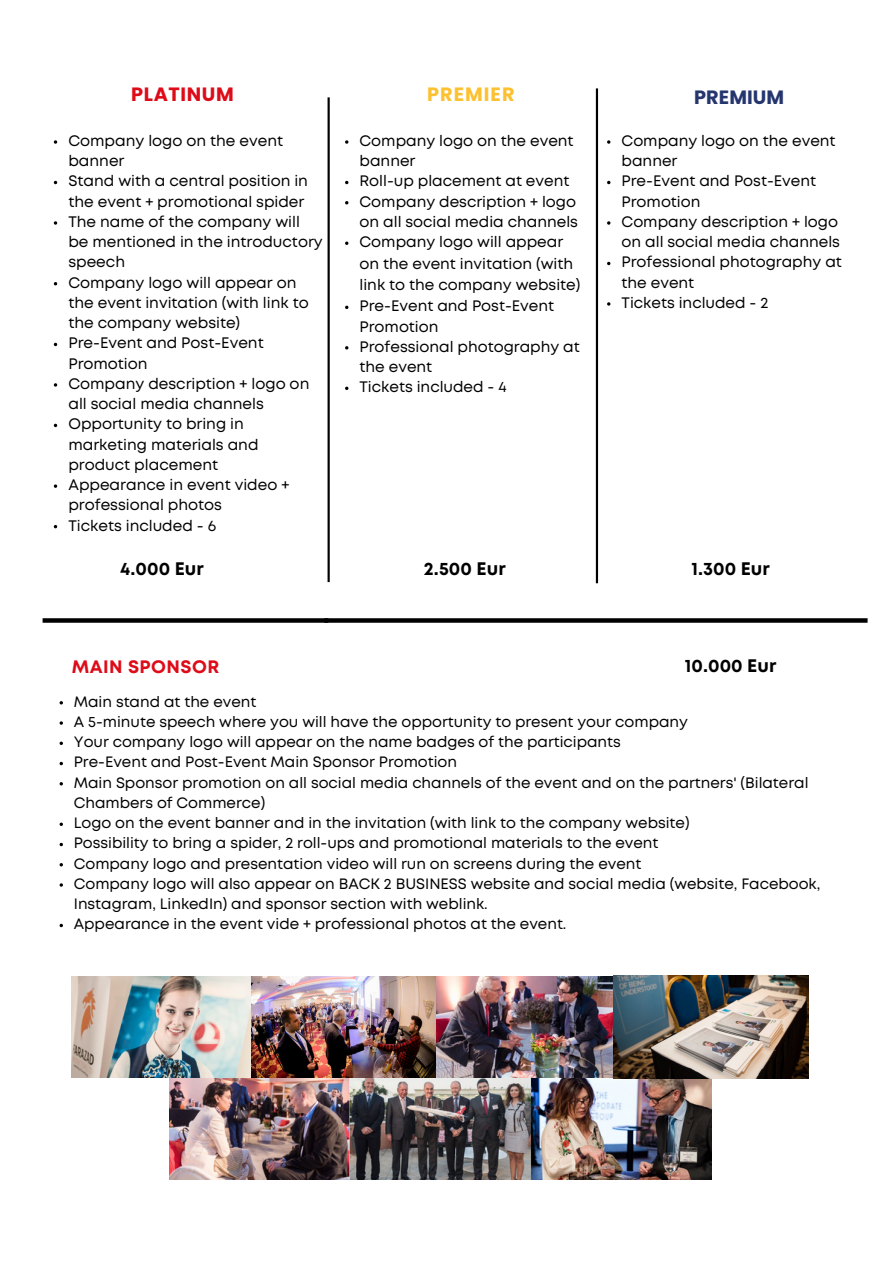
<style>
.page{position:relative;width:893px;height:1264px;background:#fff}
.page>*{position:absolute;margin:0;border:0;box-sizing:border-box;transform-origin:0 0}
.t1{font:700 19.2px "Poppins";letter-spacing:.035em;color:#de0b18}
.t2{font:700 19.2px "Poppins";letter-spacing:.055em;color:#fcc130}
.t3{font:700 19.2px "Poppins";letter-spacing:.005em;color:#25356e}
.t4{font:700 18.15px "Mont";letter-spacing:.005em;color:#000}
.t5{font:700 18px "Mont";letter-spacing:.025em;color:#de0b18}
.t6{font:15.15px/20.2px "Mont";color:#000}
.t7{font:15px/20.2px "Mont";color:#000}
</style>
<div class="page">
<hr style="left:327px;top:97px;width:2px;height:485px;background:#000">
<hr style="left:596px;top:88px;width:2px;height:495px;background:#000">
<svg style="left:54px;top:140px;width:3px;height:4px"></svg>
<svg style="left:54px;top:221px;width:3px;height:4px"></svg>
<svg style="left:54px;top:484px;width:3px;height:4px"></svg>
<svg style="left:345px;top:140px;width:3px;height:4px"></svg>
<svg style="left:345px;top:241px;width:3px;height:4px"></svg>
<svg style="left:607px;top:140px;width:3px;height:4px"></svg>
<svg style="left:607px;top:221px;width:3px;height:4px"></svg>
<svg style="left:607px;top:302px;width:3px;height:4px"></svg>
<svg style="left:60px;top:741px;width:3px;height:4px"></svg>
<svg style="left:60px;top:822px;width:3px;height:4px"></svg>
<img style="left:72px;top:975px;width:736px;height:103px">
<img style="left:169px;top:1078px;width:542px;height:101px">
<img style="left:251px;top:976px;width:185px;height:101px">
<svg style="left:43px;top:618px;width:281px;height:4px"></svg>
<svg style="left:324px;top:618px;width:286px;height:4px"></svg>
<svg style="left:610px;top:618px;width:257px;height:4px"></svg>
<p class="t1" style="left:131px;top:80px;width:104px">PLATINUM</p>
<p class="t2" style="left:427px;top:80px;width:89px">PREMIER</p>
<p class="t3" style="left:694px;top:83px;width:91px">PREMIUM</p>
<p class="t6" style="left:68px;top:132px;width:216px">Company logo on the event banner</p>
<p class="t6" style="left:68px;top:172px;width:241px">Stand with a central position in the event + promotional spider</p>
<p class="t6" style="left:68px;top:213px;width:256px">The name of the company will be mentioned in the introductory speech</p>
<p class="t6" style="left:68px;top:273px;width:242px">Company logo will appear on the event invitation (with link to the company website)</p>
<p class="t6" style="left:68px;top:334px;width:197px">Pre-Event and Post-Event<br>Promotion</p>
<p class="t6" style="left:68px;top:374px;width:242px">Company description + logo on all social media channels</p>
<p class="t6" style="left:68px;top:415px;width:192px">Opportunity to bring in marketing materials and product placement</p>
<p class="t6" style="left:68px;top:476px;width:222px">Appearance in event video + professional photos</p>
<p class="t6" style="left:68px;top:516px;width:149px">Tickets included - 6</p>
<p class="t6" style="left:359px;top:132px;width:215px">Company logo on the event banner</p>
<p class="t6" style="left:359px;top:172px;width:211px">Roll-up placement at event</p>
<p class="t6" style="left:359px;top:192px;width:220px">Company description + logo on all social media channels</p>
<p class="t6" style="left:359px;top:232px;width:222px;line-height:21.3px">Company logo will appear on the event invitation (with link to the company website)</p>
<p class="t6" style="left:359px;top:297px;width:196px">Pre-Event and Post-Event<br>Promotion</p>
<p class="t6" style="left:359px;top:337px;width:222px">Professional photography at the event</p>
<p class="t6" style="left:359px;top:378px;width:148px">Tickets included - 4</p>
<p class="t6" style="left:621px;top:132px;width:215px">Company logo on the event banner</p>
<p class="t6" style="left:621px;top:172px;width:196px">Pre-Event and Post-Event<br>Promotion</p>
<p class="t6" style="left:621px;top:213px;width:220px">Company description + logo on all social media channels</p>
<p class="t6" style="left:621px;top:253px;width:222px">Professional photography at the event</p>
<p class="t6" style="left:621px;top:293px;width:148px">Tickets included - 2</p>
<p class="t4" style="left:120px;top:562px;width:85px">4.000 Eur</p>
<p class="t4" style="left:424px;top:562px;width:83px">2.500 Eur</p>
<p class="t4" style="left:691px;top:562px;width:80px">1.300 Eur</p>
<p class="t4" style="left:684px;top:659px;width:93px">10.000 Eur</p>
<p class="t5" style="left:72px;top:660px;width:149px">MAIN SPONSOR</p>
<p class="t7" style="left:74px;top:692px;width:184px">Main stand at the event</p>
<p class="t7" style="left:74px;top:712px;width:615px">A 5-minute speech where you will have the opportunity to present your company</p>
<p class="t7" style="left:74px;top:733px;width:548px">Your company logo will appear on the name badges of the participants</p>
<p class="t7" style="left:74px;top:753px;width:385px">Pre-Event and Post-Event Main Sponsor Promotion</p>
<p class="t7" style="left:74px;top:773px;width:736px">Main Sponsor promotion on all social media channels of the event and on the partners' (Bilateral<br>Chambers of Commerce)</p>
<p class="t7" style="left:74px;top:814px;width:617px">Logo on the event banner and in the invitation (with link to the company website)</p>
<p class="t7" style="left:74px;top:834px;width:586px">Possibility to bring a spider, 2 roll-ups and promotional materials to the event</p>
<p class="t7" style="left:74px;top:854px;width:569px">Company logo and presentation video will run on screens during the event</p>
<p class="t7" style="left:74px;top:874px;width:748px">Company logo will also appear on BACK 2 BUSINESS website and social media (website, Facebook,<br>Instagram, LinkedIn) and sponsor section with weblink.</p>
<p class="t7" style="left:74px;top:915px;width:494px">Appearance in the event vide + professional photos at the event.</p>
</div>
